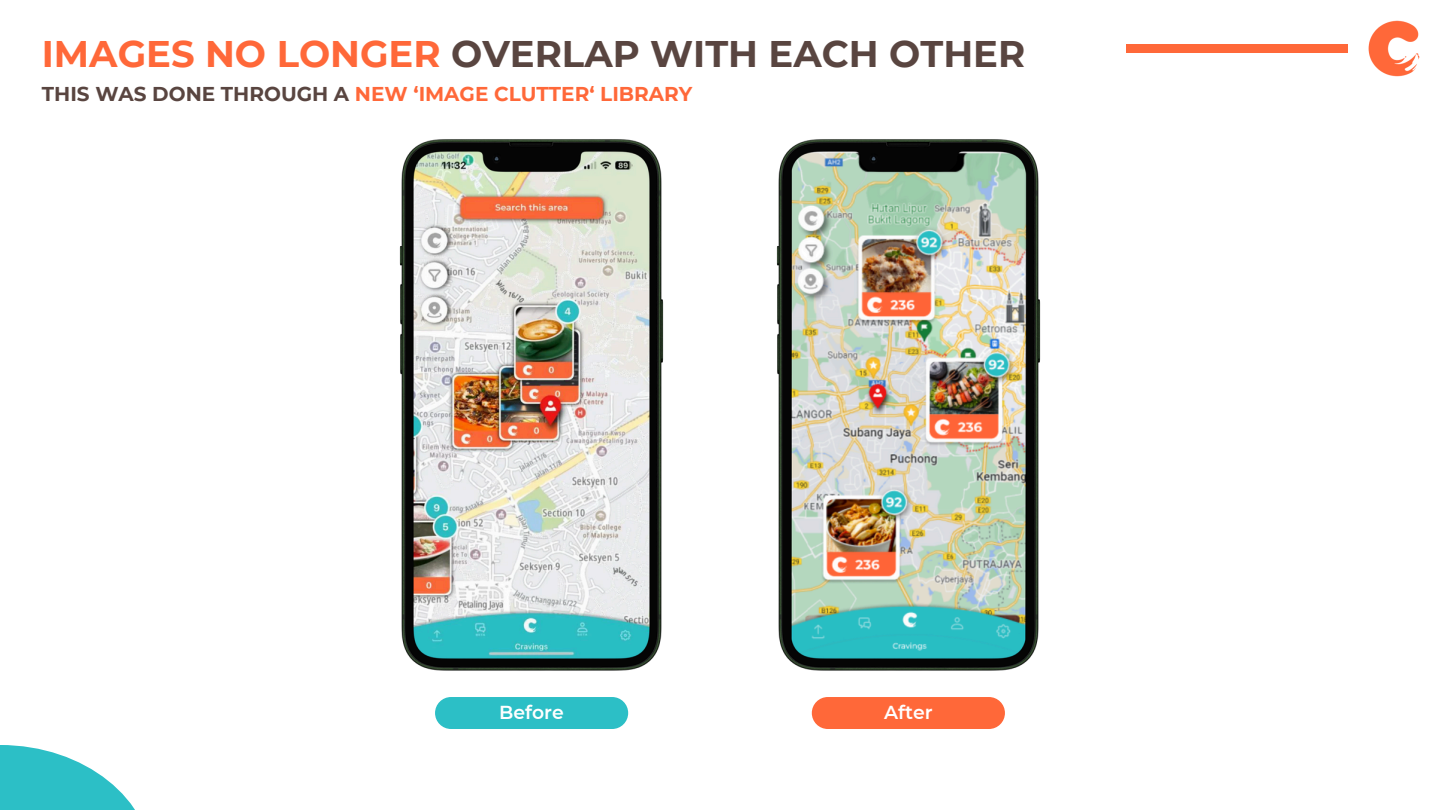
<style>
.page{position:relative;width:1440px;height:810px;background:#fff}
.page>*{position:absolute;margin:0;border:0;box-sizing:border-box;transform-origin:0 0}
.t1{font:700 37px "Montserrat";color:#594540}
.t2{font:700 20px "Montserrat";color:#ff6839}
.t3{font:600 18.8px "Montserrat";color:#fff}
.s1{color:#ff6839}
.s2{color:#594540}
</style>
<div class="page">
<svg style="left:0;top:745px;width:135px;height:65px;fill:#2cbfc6"></svg>
<img style="left:1368px;top:20px;width:52px;height:57px">
<div style="left:1126px;top:45px;width:222px;height:8px;background:#ff6839"></div>
<div style="left:435px;top:697px;width:193px;height:32px;background:#2cbfc6;border-radius:16px"></div>
<div style="left:812px;top:697px;width:193px;height:32px;background:#ff6839;border-radius:16px"></div>
<img style="left:399px;top:139px;width:265px;height:532px">
<img style="left:776px;top:139px;width:265px;height:532px">
<p class="t1" style="left:42px;top:31px;width:985px"><span class="s1">IMAGES NO LONGER</span> OVERLAP WITH EACH OTHER</p>
<p class="t2" style="left:42px;top:82px;width:652px"><span class="s2">THIS WAS DONE THROUGH A</span> NEW ‘IMAGE CLUTTER‘ LIBRARY</p>
<p class="t3" style="left:499px;top:701px;width:66px">Before</p>
<p class="t3" style="left:884px;top:701px;width:50px">After</p>
</div>
